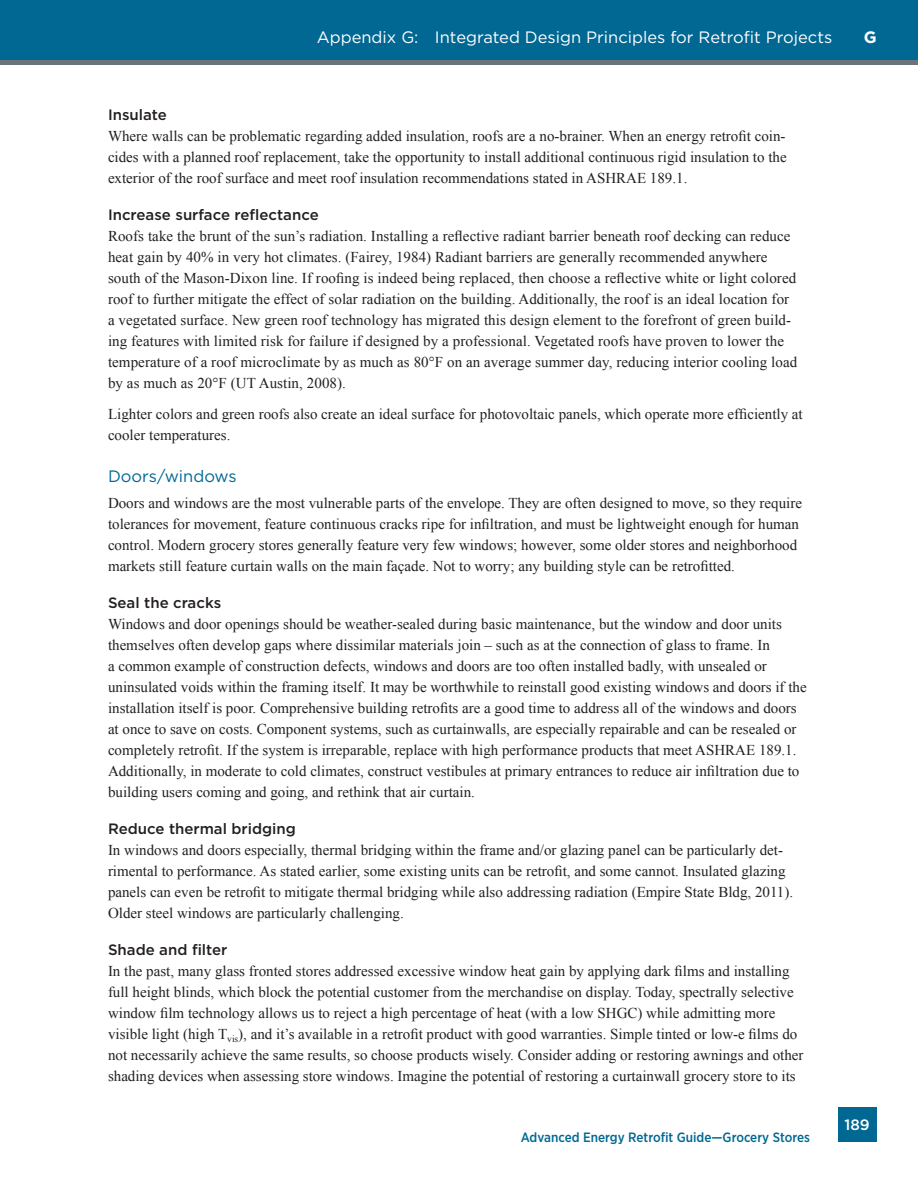
<style>
.page{position:relative;width:918px;height:1188px;background:#fff}
.page>*{position:absolute;margin:0;border:0;box-sizing:border-box;transform-origin:0 0}
.t1{font:16.5px "Gotham";color:#fff}
.t2{font:16.5px "Gotham";color:#006893}
.t3{font:700 16.5px "Gotham";color:#fff}
.t4{font:15px/21px "Times New Roman";color:#231f20}
.t5{font:500 15px "Gotham";color:#231f20}
.t6{font:500 15px "Gotham";color:#fff}
.t7{font:500 13.5px "Gotham Narrow";color:#006893}
</style>
<div class="page">
<div style="left:0;top:0;width:918px;height:62px;background:#006893"></div>
<hr style="left:0;top:60px;width:918px;height:4px;background:#6a747b">
<div style="left:838px;top:1107px;width:39px;height:35px;background:#006893"></div>
<p class="t1" style="left:317px;top:27px;width:517px">Appendix G: Integrated Design Principles for Retrofit Projects</p>
<p class="t3" style="left:864px;top:27px;width:14px">G</p>
<p class="t5" style="left:108px;top:105px;width:60px">Insulate</p>
<p class="t4" style="left:108px;top:125px;width:680px;text-align:justify">Where walls can be problematic regarding added insulation, roofs are a no-brainer. When an energy retrofit coin&shy;cides with a planned roof replacement, take the opportunity to install additional continuous rigid insulation to the exterior of the roof surface and meet roof insulation recommendations stated in ASHRAE 189.1.</p>
<p class="t5" style="left:108px;top:205px;width:212px">Increase surface reflectance</p>
<p class="t4" style="left:108px;top:225px;width:691px">Roofs take the brunt of the sun’s radiation. Installing a reflective radiant barrier beneath roof decking can reduce heat gain by 40% in very hot climates. (Fairey, 1984) Radiant barriers are generally recommended anywhere south of the Mason-Dixon line. If roofing is indeed being replaced, then choose a reflective white or light colored roof to further mitigate the effect of solar radiation on the building. Additionally, the roof is an ideal location for a vegetated surface. New green roof technology has migrated this design element to the forefront of green build&shy;ing features with limited risk for failure if designed by a professional. Vegetated roofs have proven to lower the temperature of a roof microclimate by as much as 80°F on an average summer day, reducing interior cooling load by as much as 20°F (UT Austin, 2008).</p>
<p class="t4" style="left:108px;top:403px;width:696px">Lighter colors and green roofs also create an ideal surface for photovoltaic panels, which operate more efficiently at cooler temperatures.</p>
<p class="t2" style="left:108px;top:466px;width:130px">Doors/windows</p>
<p class="t4" style="left:108px;top:493px;width:696px">Doors and windows are the most vulnerable parts of the envelope. They are often designed to move, so they require tolerances for movement, feature continuous cracks ripe for infiltration, and must be lightweight enough for human control. Modern grocery stores generally feature very few windows; however, some older stores and neighborhood markets still feature curtain walls on the main façade. Not to worry; any building style can be retrofitted.</p>
<p class="t5" style="left:108px;top:593px;width:115px">Seal the cracks</p>
<p class="t4" style="left:108px;top:613px;width:700px">Windows and door openings should be weather-sealed during basic maintenance, but the window and door units themselves often develop gaps where dissimilar materials join – such as at the connection of glass to frame. In<br>a common example of construction defects, windows and doors are too often installed badly, with unsealed or uninsulated voids within the framing itself. It may be worthwhile to reinstall good existing windows and doors if the installation itself is poor. Comprehensive building retrofits are a good time to address all of the windows and doors at once to save on costs. Component systems, such as curtainwalls, are especially repairable and can be resealed or completely retrofit. If the system is irreparable, replace with high performance products that meet ASHRAE 189.1.<br>Additionally, in moderate to cold climates, construct vestibules at primary entrances to reduce air infiltration due to building users coming and going, and rethink that air curtain.</p>
<p class="t5" style="left:108px;top:819px;width:189px">Reduce thermal bridging</p>
<p class="t4" style="left:108px;top:839px;width:687px">In windows and doors especially, thermal bridging within the frame and/or glazing panel can be particularly det&shy;rimental to performance. As stated earlier, some existing units can be retrofit, and some cannot. Insulated glazing panels can even be retrofit to mitigate thermal bridging while also addressing radiation (Empire State Bldg, 2011).<br>Older steel windows are particularly challenging.</p>
<p class="t5" style="left:108px;top:940px;width:121px">Shade and filter</p>
<p class="t4" style="left:108px;top:960px;width:697px">In the past, many glass fronted stores addressed excessive window heat gain by applying dark films and installing full height blinds, which block the potential customer from the merchandise on display. Today, spectrally selective window film technology allows us to reject a high percentage of heat (with a low SHGC) while admitting more visible light (high T<sub>vis</sub>), and it’s available in a retrofit product with good warranties. Simple tinted or low-e films do not necessarily achieve the same results, so choose products wisely. Consider adding or restoring awnings and other shading devices when assessing store windows. Imagine the potential of restoring a curtainwall grocery store to its</p>
<p class="t7" style="left:521px;top:1128px;width:291px">Advanced Energy Retrofit Guide—Grocery Stores</p>
<p class="t6" style="left:845px;top:1115px;width:27px">189</p>
</div>
